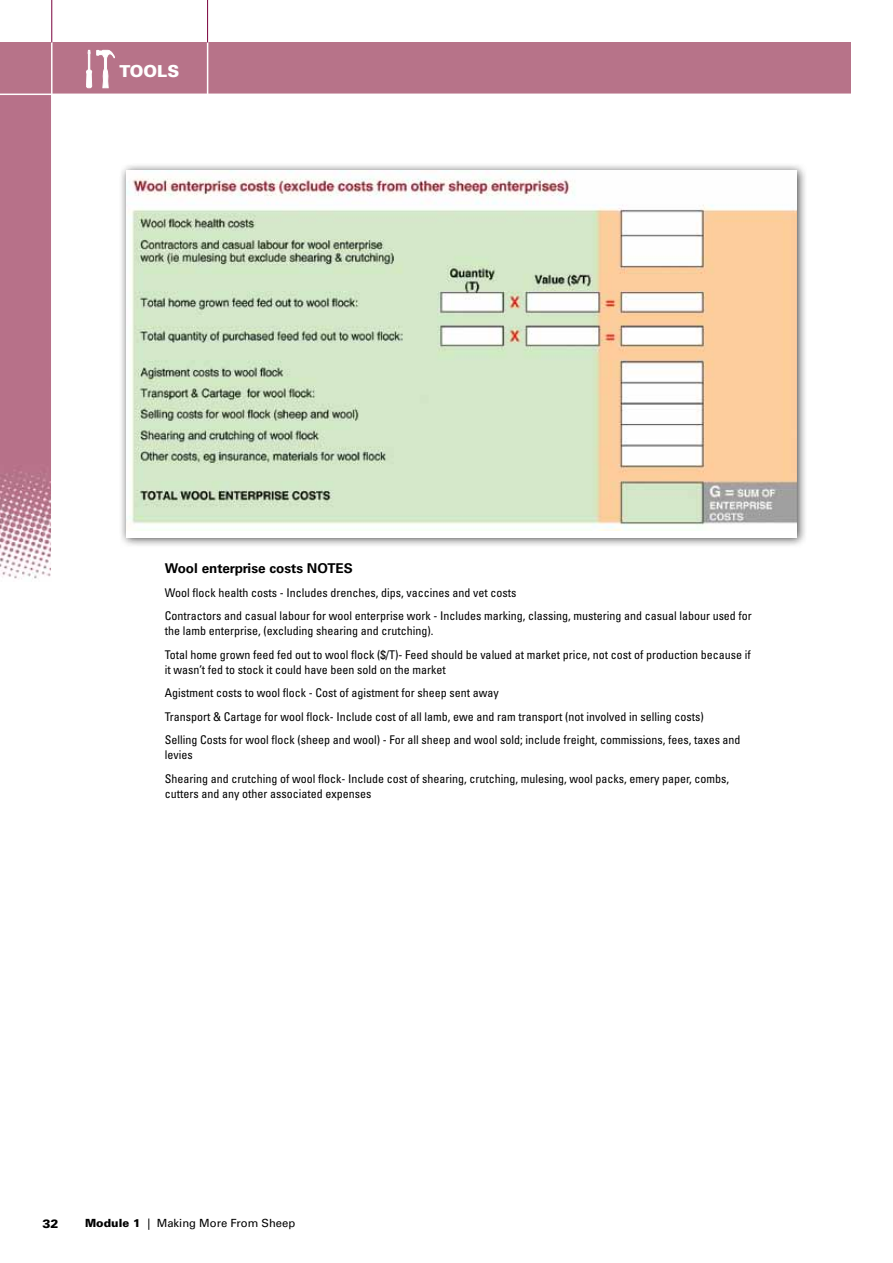
<style>
.page{position:relative;width:893px;height:1263px;background:#fff}
.page>*{position:absolute;margin:0;border:0;box-sizing:border-box;transform-origin:0 0}
.t1{font:900 16.5px "Univers";color:#fff}
.t2{font:700 13.5px "Univers";color:#000}
.t3{font:condensed 12px/23.5px "Univers";color:#000}
.t4{font:900 12px "Univers";color:#000}
.t5{font:11.25px "Univers";color:#000}
.s1{font-weight:900}
</style>
<div class="page">
<img style="left:0;top:95px;width:51px;height:484px">
<div style="left:0;top:43px;width:850px;height:51px;background:#b77389"></div>
<hr style="left:207px;top:42px;width:1px;height:54px;background:#fff">
<hr style="left:51px;top:39px;width:2px;height:538px;background:#fff">
<hr style="left:51px;top:0;width:1px;height:43px;background:#7a003c">
<hr style="left:207px;top:0;width:1px;height:43px;background:#7a003c">
<svg style="left:86px;top:50px;width:29px;height:38px"></svg>
<div style="left:119px;top:163px;width:688px;height:385px;background:#000;opacity:.7"></div>
<img style="left:126px;top:170px;width:671px;height:361px">
<h1 class="t1" style="left:119px;top:61px;width:61px">TOOLS</h1>
<p class="t2" style="left:165px;top:560px;width:190px">Wool enterprise costs NOTES</p>
<p class="t3" style="left:165px;top:580px;width:589px">Wool flock health costs - Includes drenches, dips, vaccines and vet costs<br>Contractors and casual labour for wool enterprise work - Includes marking, classing, mustering and casual labour used for</p>
<p class="t3" style="left:165px;top:619px;width:588px">the lamb enterprise, (excluding shearing and crutching).<br>Total home grown feed fed out to wool flock ($/T)- Feed should be valued at market price, not cost of production because if</p>
<p class="t3" style="left:165px;top:657px;width:577px">it wasn’t fed to stock it could have been sold on the market<br>Agistment costs to wool flock - Cost of agistment for sheep sent away<br>Transport &amp; Cartage for wool flock- Include cost of all lamb, ewe and ram transport (not involved in selling costs)<br>Selling Costs for wool flock (sheep and wool) - For all sheep and wool sold; include freight, commissions, fees, taxes and</p>
<p class="t3" style="left:165px;top:743px;width:566px">levies<br>Shearing and crutching of wool flock- Include cost of shearing, crutching, mulesing, wool packs, emery paper, combs,</p>
<p class="t3" style="left:165px;top:781px;width:208px">cutters and any other associated expenses</p>
<p class="t4" style="left:43px;top:1216px;width:18px">32</p>
<p class="t5" style="left:85px;top:1217px;width:212px"><span class="s1">Module 1</span> | Making More From Sheep</p>
</div>
